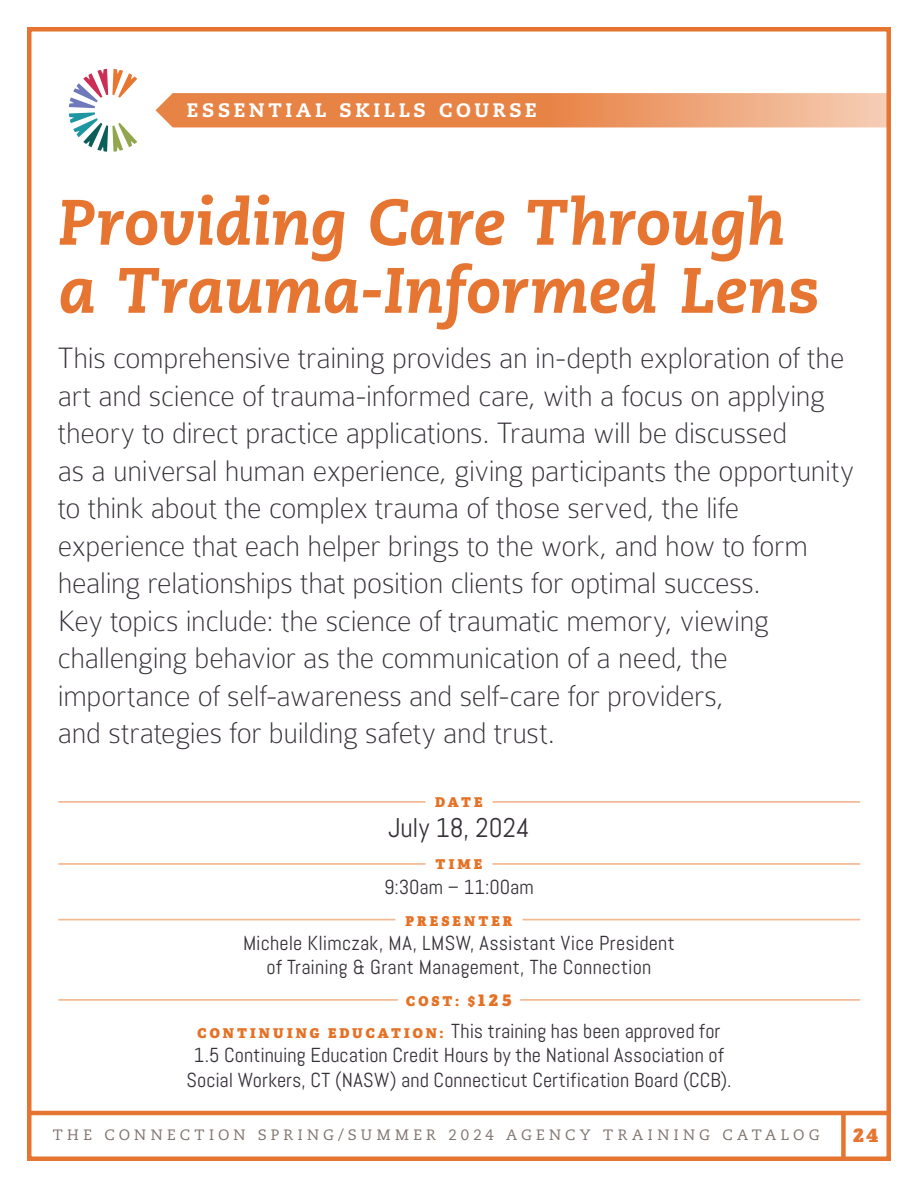
<style>
.page{position:relative;width:918px;height:1188px;background:#fff}
.page>*{position:absolute;margin:0;border:0;box-sizing:border-box;transform-origin:0 0}
.t1{font:italic 800 64.05px/68.1px "Caecilia LT Pro 86";color:#e67531}
.t2{font:100 31.5px/37.5px "Colaborate";letter-spacing:-.01em;color:#363038}
.t3{font:27px "Abel";letter-spacing:.005em;color:#363038}
.t4{font:20.25px/24.3px "Abel";letter-spacing:.005em;color:#363038;text-align:center}
.t5{font:800 19.5px "Caecilia LT Pro 85";letter-spacing:.19em;color:#fff}
.t6{font:800 19.5px "Adelle";color:#e67531}
.t7{font:15px "Caecilia LT Std";letter-spacing:.285em;color:#80746e}
.t8{font:800 13.5px "Adelle";letter-spacing:.225em;color:#e57125}
.s1{font-size:16.95px}
.s2{font-family:"Adelle";font-weight:800;font-size:13.5px;color:#e57125}
</style>
<div class="page">
<div style="left:27px;top:27px;width:864px;height:1134px;border:4px solid #e67531"></div>
<hr style="left:27px;top:1111px;width:864px;height:4px;background:#e67531">
<div style="left:841px;top:1113px;width:5px;height:48px;background:#e67531"></div>
<svg style="left:69px;top:69px;width:68px;height:83px"></svg>
<svg style="left:156px;top:93px;width:732px;height:34px;background:#eb9662"></svg>
<hr style="left:58px;top:801px;width:368px;height:2px;background:#f2b892">
<hr style="left:58px;top:919px;width:337px;height:1px;background:#f2b892">
<hr style="left:58px;top:999px;width:340px;height:2px;background:#f2b892">
<hr style="left:492px;top:801px;width:368px;height:2px;background:#f2b892">
<hr style="left:523px;top:919px;width:337px;height:1px;background:#f2b892">
<hr style="left:520px;top:999px;width:340px;height:2px;background:#f2b892">
<hr style="left:58px;top:863px;width:368px;height:2px;background:#f2b892">
<hr style="left:492px;top:863px;width:368px;height:2px;background:#f2b892">
<p class="t5" style="left:187px;top:97px;width:352px">ESSENTIAL SKILLS COURSE</p>
<p class="t1" style="left:58px;top:187px;width:763px">Providing Care Through a Trauma-Informed Lens</p>
<p class="t2" style="left:58px;top:339px;width:798px">This comprehensive training provides an in-depth exploration of the art and science of trauma-informed care, with a focus on applying theory to direct practice applications. Trauma will be discussed<br>as a universal human experience, giving participants the opportunity to think about the complex trauma of those served, the life experience that each helper brings to the work, and how to form healing relationships that position clients for optimal success.<br>Key topics include: the science of traumatic memory, viewing challenging behavior as the communication of a need, the importance of self-awareness and self-care for providers,<br>and strategies for building safety and trust.</p>
<p class="t8" style="left:435px;top:794px;width:49px">DATE</p>
<p class="t3" style="left:388px;top:811px;width:143px">July 18, 2024</p>
<p class="t8" style="left:436px;top:856px;width:48px">TIME</p>
<p class="t4" style="left:384px;top:875px;width:151px">9:30am – 11:00am</p>
<p class="t8" style="left:406px;top:912px;width:108px">PRESENTER</p>
<p class="t4" style="left:243px;top:931px;width:433px">Michele Klimczak, MA, LMSW, Assistant Vice President of Training &amp; Grant Management, The Connection</p>
<p class="t8" style="left:406px;top:992px;width:107px">COST: $<span class="s1">125</span></p>
<p class="t4" style="left:187px;top:1019px;width:546px"><span class="s2">C O N T I N U I N G E D U C A T I O N :</span> This training has been approved for<br>1.5 Continuing Education Credit Hours by the National Association of<br>Social Workers, CT (NASW) and Connecticut Certification Board (CCB).</p>
<p class="t7" style="left:53px;top:1126px;width:768px">THE CONNECTION SPRING/SUMMER 2024 AGENCY TRAINING CATALOG</p>
<p class="t6" style="left:853px;top:1122px;width:27px">24</p>
</div>
